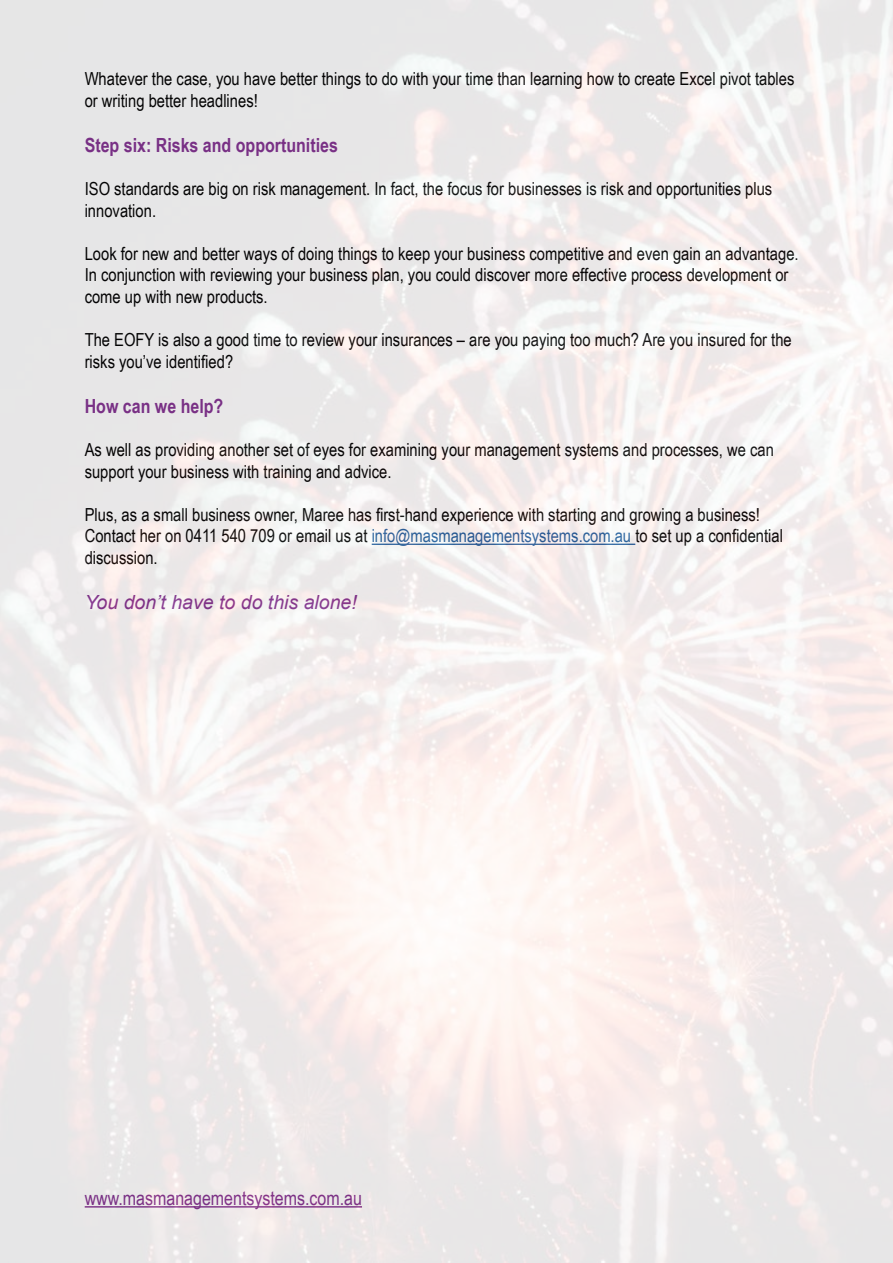
<style>
.page{position:relative;width:893px;height:1263px;background:#fff}
.page>*{position:absolute;margin:0;border:0;box-sizing:border-box;transform-origin:0 0}
.t1{font:700 19.5px "Arial Narrow";color:#833291}
.t2{font:19.5px "Arial Narrow";color:#833291}
.t3{font:italic 19.5px "Arial";color:#833291}
.t4{font:18px/21.6px "Arial Narrow";color:#000}
.s1{color:#215e9e}
</style>
<div class="page">
<img style="left:0;top:0;width:893px;height:1263px">
<p class="t4" style="left:85px;top:67px;width:711px">Whatever the case, you have better things to do with your time than learning how to create Excel pivot tables or writing better headlines!</p>
<p class="t1" style="left:85px;top:130px;width:255px">Step six: Risks and opportunities</p>
<p class="t4" style="left:85px;top:177px;width:689px">ISO standards are big on risk management. In fact, the focus for businesses is risk and opportunities plus innovation.</p>
<p class="t4" style="left:85px;top:242px;width:715px">Look for new and better ways of doing things to keep your business competitive and even gain an advantage.<br>In conjunction with reviewing your business plan, you could discover more effective process development or come up with new products.</p>
<p class="t4" style="left:85px;top:328px;width:709px">The EOFY is also a good time to review your insurances – are you paying too much? Are you insured for the risks you’ve identified?</p>
<p class="t1" style="left:85px;top:391px;width:140px">How can we help?</p>
<p class="t4" style="left:85px;top:438px;width:691px">As well as providing another set of eyes for examining your management systems and processes, we can support your business with training and advice.</p>
<p class="t4" style="left:85px;top:503px;width:700px">Plus, as a small business owner, Maree has first-hand experience with starting and growing a business!<br>Contact her on 0411 540 709 or email us at <span class="s1">info@masmanagementsystems.com.au</span> to set up a confidential discussion.</p>
<p class="t3" style="left:85px;top:589px;width:274px">You don’t have to do this alone!</p>
<p class="t2" style="left:85px;top:1183px;width:279px">www.masmanagementsystems.com.au</p>
</div>
